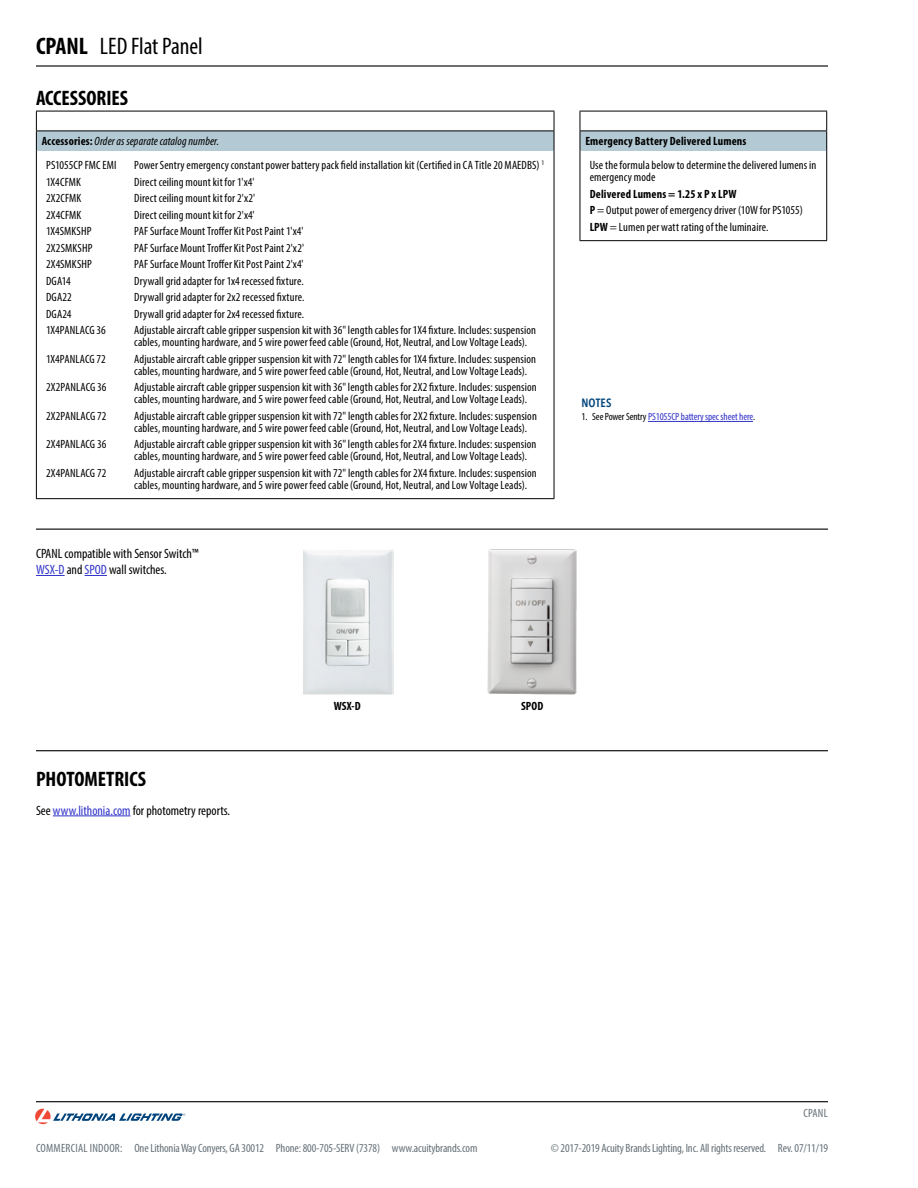
<style>
.page{position:relative;width:918px;height:1188px;background:#fff}
.page>*{position:absolute;margin:0;border:0;box-sizing:border-box;transform-origin:0 0}
.t1{font:condensed 24px "Myriad Pro";color:#000}
.t2{font:700 condensed 21px "Myriad Pro";color:#000}
.t3{font:condensed 13.5px/16.2px "Myriad Pro";color:#000}
.t4{font:condensed 12px/12px "Myriad Pro";letter-spacing:.01em;color:#000}
.t5{font:condensed 12px "Myriad Pro";letter-spacing:-.01em;color:#667178}
.t6{font:italic condensed 12px/24.2px "Myriad Pro";letter-spacing:.01em;color:#000}
.t7{font:700 condensed 12px "Myriad Pro";letter-spacing:.015em;color:#000}
.t8{font:600 12px "Avenir Next Condensed";letter-spacing:.015em;color:#00437b}
.t9{font:condensed 10.5px "Myriad Pro";letter-spacing:-.01em;color:#3232c8}
.s1{font-weight:700}
.s2{font-weight:700;font-style:normal}
.s3{font-style:normal}
.s4{color:#3234c8}
.s5{color:#000}
</style>
<div class="page">
<hr style="left:36px;top:1101px;width:792px;height:1px;background:#000">
<hr style="left:36px;top:65px;width:792px;height:2px;background:#000">
<hr style="left:36px;top:750px;width:792px;height:1px;background:#000">
<svg style="left:35px;top:1109px;width:150px;height:15px"></svg>
<svg style="left:36px;top:575px;width:29px;height:1px"></svg>
<svg style="left:85px;top:575px;width:22px;height:1px"></svg>
<hr style="left:53px;top:816px;width:78px;height:1px;background:#3234c8">
<img style="left:303px;top:550px;width:90px;height:145px">
<img style="left:487px;top:549px;width:90px;height:146px">
<div style="left:36px;top:131px;width:518px;height:20px;background:#b3c9d3"></div>
<hr style="left:36px;top:151px;width:1px;height:347px;background:#000">
<hr style="left:554px;top:151px;width:1px;height:347px;background:#000">
<hr style="left:36px;top:111px;width:518px;height:1px;background:#000">
<svg style="left:36px;top:111px;width:1px;height:40px"></svg>
<svg style="left:554px;top:111px;width:1px;height:40px"></svg>
<hr style="left:36px;top:130px;width:518px;height:1px;background:#000">
<hr style="left:36px;top:498px;width:518px;height:1px;background:#000">
<div style="left:580px;top:131px;width:247px;height:20px;background:#b3c9d3"></div>
<hr style="left:580px;top:151px;width:1px;height:89px;background:#000">
<hr style="left:826px;top:151px;width:1px;height:89px;background:#000">
<hr style="left:580px;top:111px;width:247px;height:1px;background:#000">
<svg style="left:580px;top:111px;width:1px;height:40px"></svg>
<svg style="left:826px;top:111px;width:1px;height:40px"></svg>
<hr style="left:580px;top:130px;width:247px;height:1px;background:#000">
<hr style="left:580px;top:240px;width:247px;height:1px;background:#000">
<hr style="left:648px;top:421px;width:105px;height:1px;background:#3232c8">
<hr style="left:36px;top:529px;width:792px;height:1px;background:#000">
<h1 class="t1" style="left:36px;top:32px;width:168px"><span class="s1">CPANL</span> LED Flat Panel</h1>
<h2 class="t2" style="left:36px;top:84px;width:94px">ACCESSORIES</h2>
<p class="t6" style="left:46px;top:129px;width:175px;text-indent:-4px"><span class="s2">Accessories:</span> Order as separate catalog number.<br><span class="s3">PS1055CP FMC EMI</span></p>
<p class="t4" style="left:134px;top:159px;width:411px">Power Sentry emergency constant power battery pack field installation kit (Certified in CA Title 20 MAEDBS) <sup>1</sup></p>
<p class="t4" style="left:46px;top:176px;width:36px">1X4CFMK</p>
<p class="t4" style="left:134px;top:176px;width:122px">Direct ceiling mount kit for 1'x4'</p>
<p class="t4" style="left:46px;top:192px;width:37px">2X2CFMK</p>
<p class="t4" style="left:134px;top:192px;width:122px">Direct ceiling mount kit for 2'x2'</p>
<p class="t4" style="left:46px;top:209px;width:37px">2X4CFMK</p>
<p class="t4" style="left:134px;top:209px;width:122px">Direct ceiling mount kit for 2'x4'</p>
<p class="t4" style="left:46px;top:225px;width:47px">1X4SMKSHP</p>
<p class="t4" style="left:134px;top:225px;width:171px">PAF Surface Mount Troffer Kit Post Paint 1'x4'</p>
<p class="t4" style="left:46px;top:242px;width:48px">2X2SMKSHP</p>
<p class="t4" style="left:134px;top:242px;width:171px">PAF Surface Mount Troffer Kit Post Paint 2'x2'</p>
<p class="t4" style="left:46px;top:258px;width:47px">2X4SMKSHP</p>
<p class="t4" style="left:134px;top:258px;width:171px">PAF Surface Mount Troffer Kit Post Paint 2'x4'</p>
<p class="t4" style="left:46px;top:275px;width:26px">DGA14</p>
<p class="t4" style="left:134px;top:275px;width:171px">Drywall grid adapter for 1x4 recessed fixture.</p>
<p class="t4" style="left:46px;top:291px;width:27px">DGA22</p>
<p class="t4" style="left:134px;top:291px;width:172px">Drywall grid adapter for 2x2 recessed fixture.</p>
<p class="t4" style="left:46px;top:308px;width:27px">DGA24</p>
<p class="t4" style="left:134px;top:308px;width:171px">Drywall grid adapter for 2x4 recessed fixture.</p>
<p class="t4" style="left:46px;top:324px;width:61px">1X4PANLACG 36</p>
<p class="t4" style="left:134px;top:324px;width:403px">Adjustable aircraft cable gripper suspension kit with 36" length cables for 1X4 fixture. Includes: suspension cables, mounting hardware, and 5 wire power feed cable (Ground, Hot, Neutral, and Low Voltage Leads).</p>
<p class="t4" style="left:46px;top:353px;width:61px">1X4PANLACG 72</p>
<p class="t4" style="left:134px;top:353px;width:403px">Adjustable aircraft cable gripper suspension kit with 72" length cables for 1X4 fixture. Includes: suspension cables, mounting hardware, and 5 wire power feed cable (Ground, Hot, Neutral, and Low Voltage Leads).</p>
<p class="t4" style="left:46px;top:381px;width:62px">2X2PANLACG 36</p>
<p class="t4" style="left:134px;top:381px;width:404px">Adjustable aircraft cable gripper suspension kit with 36" length cables for 2X2 fixture. Includes: suspension cables, mounting hardware, and 5 wire power feed cable (Ground, Hot, Neutral, and Low Voltage Leads).</p>
<p class="t4" style="left:46px;top:410px;width:62px">2X2PANLACG 72</p>
<p class="t4" style="left:134px;top:410px;width:404px">Adjustable aircraft cable gripper suspension kit with 72" length cables for 2X2 fixture. Includes: suspension cables, mounting hardware, and 5 wire power feed cable (Ground, Hot, Neutral, and Low Voltage Leads).</p>
<p class="t4" style="left:46px;top:438px;width:62px">2X4PANLACG 36</p>
<p class="t4" style="left:134px;top:438px;width:404px">Adjustable aircraft cable gripper suspension kit with 36" length cables for 2X4 fixture. Includes: suspension cables, mounting hardware, and 5 wire power feed cable (Ground, Hot, Neutral, and Low Voltage Leads).</p>
<p class="t4" style="left:46px;top:467px;width:62px">2X4PANLACG 72</p>
<p class="t4" style="left:134px;top:467px;width:404px">Adjustable aircraft cable gripper suspension kit with 72" length cables for 2X4 fixture. Includes: suspension cables, mounting hardware, and 5 wire power feed cable (Ground, Hot, Neutral, and Low Voltage Leads).</p>
<p class="t3" style="left:36px;top:545px;width:164px">CPANL compatible with Sensor Switch™<br><span class="s4">WSX-D</span> and <span class="s4">SPOD</span> wall switches.</p>
<p class="t7" style="left:585px;top:134px;width:163px">Emergency Battery Delivered Lumens</p>
<p class="t4" style="left:590px;top:159px;width:228px">Use the formula below to determine the delivered lumens in emergency mode</p>
<p class="t4" style="left:590px;top:186px;width:214px;line-height:16.5px"><span class="s1">Delivered Lumens = 1.25 x P x LPW<br>P</span> = Output power of emergency driver (10W for PS1055)<br><span class="s1">LPW</span> = Lumen per watt rating of the luminaire.</p>
<p class="t8" style="left:581px;top:393px;width:32px">NOTES</p>
<p class="t9" style="left:581px;top:411px;width:175px"><span class="s5">1. See Power Sentry</span> PS1055CP battery spec sheet here<span class="s5">.</span></p>
<h2 class="t2" style="left:36px;top:766px;width:111px">PHOTOMETRICS</h2>
<p class="t3" style="left:36px;top:802px;width:196px">See <span class="s4">www.lithonia.com</span> for photometry reports.</p>
<p class="t7" style="left:334px;top:698px;width:28px">WSX-D</p>
<p class="t7" style="left:521px;top:698px;width:24px">SPOD</p>
<p class="t5" style="left:803px;top:1106px;width:26px">CPANL</p>
<p class="t5" style="left:36px;top:1141px;width:443px">COMMERCIAL INDOOR: One Lithonia Way Conyers, GA 30012 Phone: 800-705-SERV (7378) www.acuitybrands.com</p>
<p class="t5" style="left:551px;top:1141px;width:279px">© 2017-2019 Acuity Brands Lighting, Inc. All rights reserved. Rev. 07/11/19</p>
</div>
